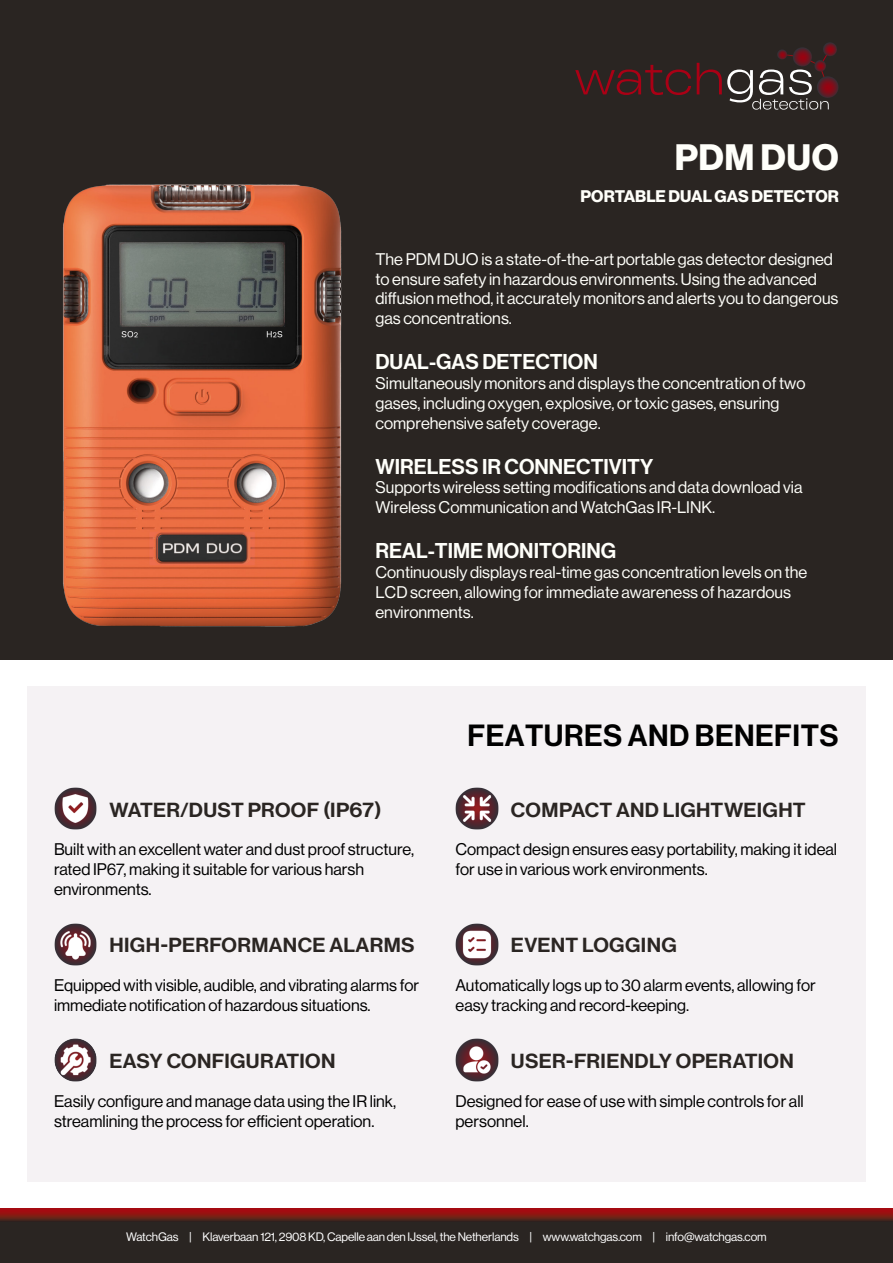
<style>
.page{position:relative;width:893px;height:1263px;background:#fff}
.page>*{position:absolute;margin:0;border:0;box-sizing:border-box;transform-origin:0 0}
.t1{font:36px "N Haas Grotesk DS Pro 75 Bd";letter-spacing:.015em;color:#fffffa}
.t2{font:30px "N Haas Grotesk DS Pro 65 Md";letter-spacing:.015em;color:#000}
.t3{font:21px "N Haas Grotesk DS Pro 65 Md";color:#fffffa}
.t4{font:19.95px "N Haas Grotesk DS Pro 65 Md";letter-spacing:.015em;color:#2a2522;scale:1.05 1}
.t5{font:16.5px/19.8px "N Haas Grotesk DS Pro 55 Rg";color:#fffffa}
.t6{font:16.5px/19.8px "N Haas Grotesk DS Pro 55 Rg";color:#000}
.t7{font:16.5px "N Haas Grotesk DS Pro 75 Bd";color:#fffffa}
.t8{font:12px "N Haas Grotesk DS Pro 55 Rg";letter-spacing:-.01em;color:#fff}
</style>
<div class="page">
<div style="left:0;top:1209px;width:893px;height:54px;background:#2a2522"></div>
<svg style="left:0;top:1209px;width:893px;height:12px"></svg>
<div style="left:27px;top:686px;width:839px;height:496px;background:#f5f2f4"></div>
<div style="left:0;top:0;width:893px;height:659px;background:#2a2522"></div>
<svg style="left:575px;top:42px;width:263px;height:68px"></svg>
<img style="left:63px;top:184px;width:279px;height:443px">
<img style="left:54px;top:787px;width:43px;height:43px">
<img style="left:455px;top:787px;width:43px;height:43px">
<img style="left:54px;top:923px;width:43px;height:42px">
<img style="left:455px;top:923px;width:43px;height:42px">
<img style="left:54px;top:1039px;width:43px;height:42px">
<img style="left:455px;top:1039px;width:43px;height:42px">
<p class="t1" style="left:675px;top:137px;width:165px">PDM DUO</p>
<p class="t7" style="left:580px;top:186px;width:260px">PORTABLE DUAL GAS DETECTOR</p>
<p class="t5" style="left:375px;top:249px;width:464px">The PDM DUO is a state-of-the-art portable gas detector designed to ensure safety in hazardous environments. Using the advanced diffusion method, it accurately monitors and alerts you to dangerous gas concentrations.</p>
<p class="t3" style="left:375px;top:350px;width:224px">DUAL-GAS DETECTION</p>
<p class="t5" style="left:375px;top:373px;width:431px">Simultaneously monitors and displays the concentration of two gases, including oxygen, explosive, or toxic gases, ensuring comprehensive safety coverage.</p>
<p class="t3" style="left:375px;top:454px;width:279px">WIRELESS IR CONNECTIVITY</p>
<p class="t5" style="left:375px;top:478px;width:428px">Supports wireless setting modifications and data download via<br>Wireless Communication and WatchGas IR-LINK.</p>
<p class="t3" style="left:375px;top:539px;width:242px">REAL-TIME MONITORING</p>
<p class="t5" style="left:375px;top:562px;width:433px">Continuously displays real-time gas concentration levels on the<br>LCD screen, allowing for immediate awareness of hazardous environments.</p>
<p class="t2" style="left:467px;top:718px;width:373px">FEATURES AND BENEFITS</p>
<p class="t4" style="left:109px;top:798px;width:261px">WATER/DUST PROOF (IP67)</p>
<p class="t4" style="left:511px;top:798px;width:282px">COMPACT AND LIGHTWEIGHT</p>
<p class="t6" style="left:54px;top:840px;width:362px">Built with an excellent water and dust proof structure, rated IP67, making it suitable for various harsh environments.</p>
<p class="t6" style="left:455px;top:840px;width:383px">Compact design ensures easy portability, making it ideal for use in various work environments.</p>
<p class="t4" style="left:109px;top:934px;width:292px">HIGH-PERFORMANCE ALARMS</p>
<p class="t4" style="left:511px;top:934px;width:160px">EVENT LOGGING</p>
<p class="t6" style="left:54px;top:975px;width:367px">Equipped with visible, audible, and vibrating alarms for immediate notification of hazardous situations.</p>
<p class="t6" style="left:455px;top:975px;width:362px">Automatically logs up to 30 alarm events, allowing for easy tracking and record-keeping.</p>
<p class="t4" style="left:109px;top:1050px;width:217px">EASY CONFIGURATION</p>
<p class="t4" style="left:511px;top:1050px;width:271px">USER-FRIENDLY OPERATION</p>
<p class="t6" style="left:54px;top:1091px;width:344px">Easily configure and manage data using the IR link, streamlining the process for efficient operation.</p>
<p class="t6" style="left:455px;top:1091px;width:350px">Designed for ease of use with simple controls for all personnel.</p>
<p class="t8" style="left:126px;top:1230px;width:642px">WatchGas | Klaverbaan 121, 2908 KD, Capelle aan den IJssel, the Netherlands | www.watchgas.com | info@watchgas.com</p>
</div>
